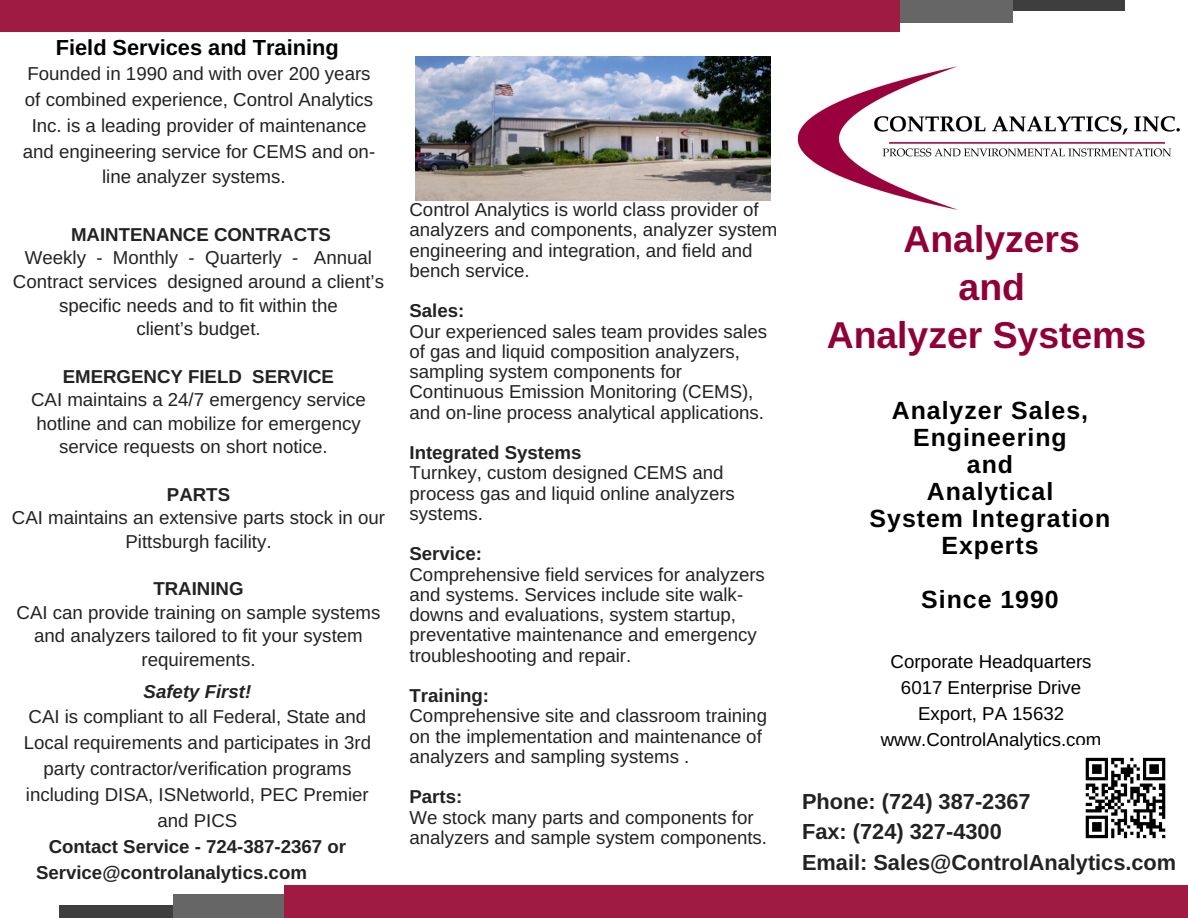
<style>
.page{position:relative;width:1188px;height:918px;background:#fff}
.page>*{position:absolute;margin:0;border:0;box-sizing:border-box;transform-origin:0 0}
.t1{font:700 37.35px/48.3px "Arimo";color:#900038;text-align:center}
.t2{font:700 24.9px/27px "Arimo";letter-spacing:.04em;color:#000;text-align:center}
.t3{font:700 21.75px/30.3px "Arimo";color:#222}
.t4{font:700 21.75px "Arimo";color:#000}
.t5{font:18.75px/20.2px "Arimo";color:#222}
.t6{font:700 18.75px/25.8px "Arimo";color:#222}
.t7{font:18.75px/25.8px "Arimo";color:#000;text-align:center}
.t8{font:italic 700 18.75px "Arimo";color:#222}
</style>
<div class="page">
<div style="left:0;top:0;width:1125px;height:11px;background:#3e3e3e"></div>
<div style="left:0;top:0;width:1012px;height:22px;background:#666"></div>
<div style="left:0;top:0;width:900px;height:31px;background:#9f1b42"></div>
<div style="left:60px;top:906px;width:1128px;height:12px;background:#3e3e3e"></div>
<div style="left:174px;top:894px;width:1014px;height:24px;background:#666"></div>
<div style="left:285px;top:885px;width:903px;height:33px;background:#9f1b42"></div>
<img style="left:1085px;top:757px;width:81px;height:82px">
<img style="left:797px;top:66px;width:383px;height:144px">
<img style="left:415px;top:56px;width:356px;height:144px">
<p class="t4" style="left:56px;top:35px;width:284px">Field Services and Training</p>
<p class="t5" style="left:23px;top:60px;width:354px;line-height:25.8px;text-align:center">Founded in 1990 and with over 200 years of combined experience, Control Analytics Inc. is a leading provider of maintenance and engineering service for CEMS and on&shy;line analyzer systems.</p>
<p class="t6" style="left:71px;top:221px;width:261px">MAINTENANCE CONTRACTS</p>
<p class="t5" style="left:13px;top:246px;width:373px;line-height:23.7px;text-align:center">Weekly - Monthly - Quarterly - Annual Contract services designed around a client’s specific needs and to fit within the<br>client’s budget.</p>
<p class="t6" style="left:63px;top:363px;width:273px">EMERGENCY FIELD SERVICE</p>
<p class="t5" style="left:31px;top:388px;width:336px;line-height:23.7px;text-align:center">CAI maintains a 24/7 emergency service hotline and can mobilize for emergency service requests on short notice.</p>
<p class="t6" style="left:167px;top:481px;width:65px">PARTS</p>
<p class="t5" style="left:12px;top:506px;width:375px;line-height:23.7px;text-align:center">CAI maintains an extensive parts stock in our<br>Pittsburgh facility.</p>
<p class="t6" style="left:153px;top:576px;width:92px">TRAINING</p>
<p class="t5" style="left:17px;top:600px;width:365px;line-height:23.7px;text-align:center">CAI can provide training on sample systems and analyzers tailored to fit your system requirements.</p>
<p class="t8" style="left:144px;top:681px;width:109px">Safety First!</p>
<p class="t5" style="left:24px;top:704px;width:349px;line-height:25.8px;text-align:center">CAI is compliant to all Federal, State and Local requirements and participates in 3rd party contractor/verification programs including DISA, ISNetworld, PEC Premier and PICS</p>
<p class="t6" style="left:36px;top:833px;width:312px;text-indent:13px">Contact Service - 724-387-2367 or<br>Service@controlanalytics.com</p>
<p class="t5" style="left:410px;top:200px;width:370px">Control Analytics is world class provider of analyzers and components, analyzer system engineering and integration, and field and bench service.</p>
<p class="t6" style="left:410px;top:298px;width:56px">Sales:</p>
<p class="t5" style="left:410px;top:321px;width:359px">Our experienced sales team provides sales of gas and liquid composition analyzers, sampling system components for Continuous Emission Monitoring (CEMS), and on-line process analytical applications.</p>
<p class="t6" style="left:410px;top:440px;width:173px">Integrated Systems</p>
<p class="t5" style="left:410px;top:463px;width:327px">Turnkey, custom designed CEMS and process gas and liquid online analyzers systems.</p>
<p class="t6" style="left:410px;top:541px;width:74px">Service:</p>
<p class="t5" style="left:410px;top:564px;width:357px">Comprehensive field services for analyzers and systems. Services include site walk&shy;downs and evaluations, system startup, preventative maintenance and emergency troubleshooting and repair.</p>
<p class="t6" style="left:410px;top:683px;width:81px">Training:</p>
<p class="t5" style="left:410px;top:706px;width:359px">Comprehensive site and classroom training on the implementation and maintenance of analyzers and sampling systems .</p>
<p class="t6" style="left:410px;top:784px;width:54px">Parts:</p>
<p class="t5" style="left:410px;top:807px;width:359px">We stock many parts and components for analyzers and sample system components.</p>
<h1 class="t1" style="left:827px;top:215px;width:321px">Analyzers<br>and<br>Analyzer Systems</h1>
<h2 class="t2" style="left:870px;top:397px;width:242px">Analyzer Sales,<br>Engineering<br>and<br>Analytical<br>System Integration<br>Experts</h2>
<h2 class="t2" style="left:921px;top:586px;width:139px">Since 1990</h2>
<p class="t7" style="left:881px;top:649px;width:222px">Corporate Headquarters<br>6017 Enterprise Drive<br>Export, PA 15632 www.ControlAnalytics.com</p>
<p class="t3" style="left:802px;top:786px;width:376px">Phone: (724) 387-2367<br>Fax: (724) 327-4300<br>Email: Sales@ControlAnalytics.com</p>
</div>
